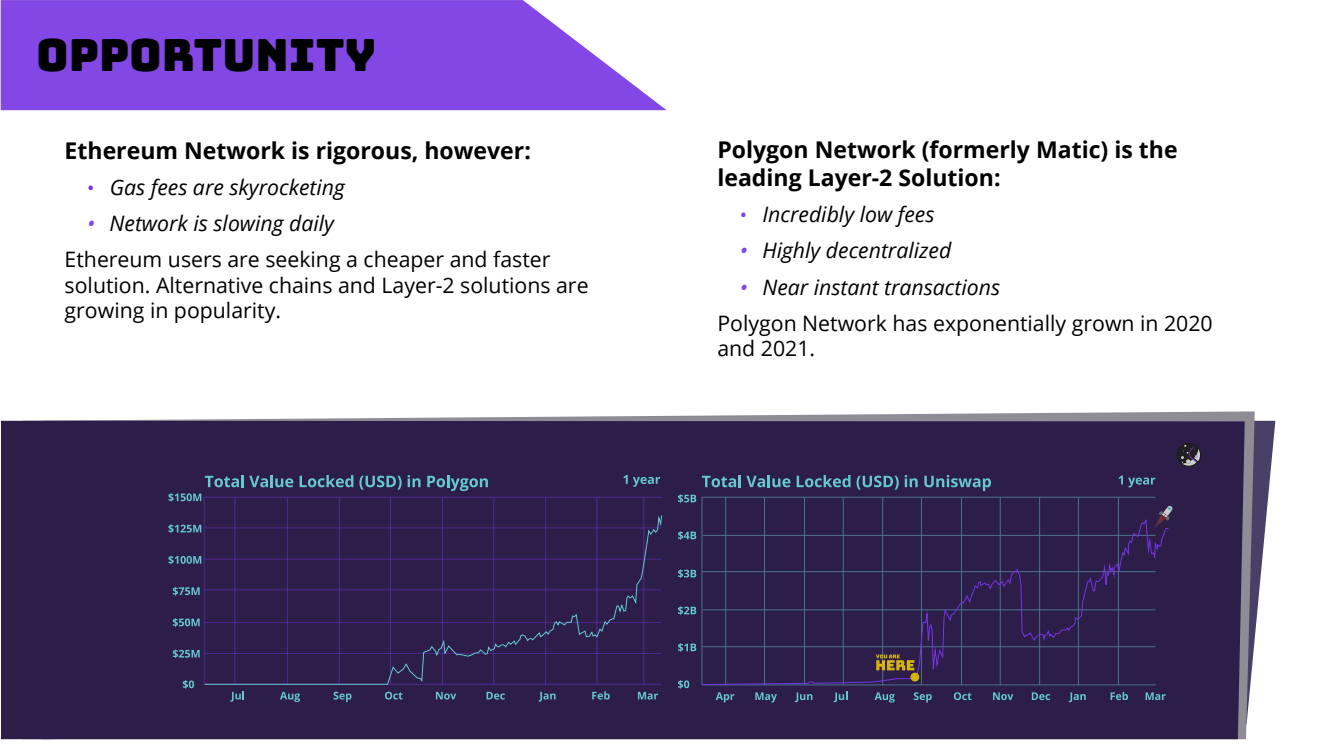
<style>
.page{position:relative;width:1331px;height:749px;background:#fff}
.page>*{position:absolute;margin:0;border:0;box-sizing:border-box;transform-origin:0 0}
.t1{font:44.31px "Bungee Layers";color:#000}
.t2{font:700 23.06px/27.6px "Open Sans";color:#000}
.t3{font:21.25px/36.1px "Open Sans";color:#000}
.t4{font:italic 21.25px "Open Sans";color:#000}
.s1{font-style:normal;font-size:19.5px;color:#7533e2}
.s2{font-style:italic;color:#8247e5}
.s3{font-style:italic}
.s4{font-style:normal;font-size:19.5px;color:#8247e5}
.s5{color:#8247e5}
</style>
<div class="page">
<svg style="left:137px;top:411px;width:1117px;height:328px;fill:#8f8c96"></svg>
<svg style="left:1px;top:0;width:665px;height:110px;background:#8f5ae7"></svg>
<div style="left:1px;top:420px;width:1243px;height:319px;background:#2c1e49"></div>
<div style="left:1176px;top:443px;width:24px;height:23px;border:1px solid #1a1a1a;border-radius:50%"></div>
<svg style="left:1176px;top:442px;width:25px;height:23px"></svg>
<hr style="left:702px;top:496px;width:453px;height:1px;background:#65c8d0">
<hr style="left:701px;top:497px;width:1px;height:187px;background:#65c8d0">
<hr style="left:725px;top:497px;width:1px;height:188px;background:#65c8d0">
<hr style="left:764px;top:497px;width:1px;height:188px;background:#65c8d0">
<hr style="left:804px;top:497px;width:1px;height:188px;background:#65c8d0">
<hr style="left:843px;top:497px;width:1px;height:188px;background:#65c8d0">
<hr style="left:882px;top:497px;width:1px;height:188px;background:#65c8d0">
<hr style="left:921px;top:497px;width:1px;height:188px;background:#65c8d0">
<hr style="left:961px;top:497px;width:1px;height:188px;background:#65c8d0">
<hr style="left:999px;top:497px;width:1px;height:188px;background:#65c8d0">
<hr style="left:1039px;top:497px;width:1px;height:188px;background:#65c8d0">
<hr style="left:1078px;top:497px;width:1px;height:188px;background:#65c8d0">
<hr style="left:1118px;top:497px;width:1px;height:188px;background:#65c8d0">
<svg style="left:701px;top:518px;width:467px;height:167px;background:#2e224e"></svg>
<svg style="left:678px;top:494px;width:18px;height:8px"></svg>
<svg style="left:678px;top:531px;width:18px;height:8px"></svg>
<svg style="left:678px;top:569px;width:18px;height:8px"></svg>
<svg style="left:678px;top:606px;width:18px;height:8px"></svg>
<svg style="left:678px;top:643px;width:18px;height:8px"></svg>
<svg style="left:678px;top:679px;width:11px;height:9px"></svg>
<svg style="left:715px;top:692px;width:19px;height:10px"></svg>
<svg style="left:755px;top:692px;width:22px;height:10px"></svg>
<svg style="left:795px;top:692px;width:17px;height:10px"></svg>
<svg style="left:833px;top:691px;width:14px;height:11px"></svg>
<svg style="left:874px;top:692px;width:20px;height:10px"></svg>
<svg style="left:913px;top:692px;width:18px;height:10px"></svg>
<svg style="left:953px;top:692px;width:18px;height:7px"></svg>
<svg style="left:993px;top:692px;width:20px;height:7px"></svg>
<svg style="left:1031px;top:692px;width:19px;height:7px"></svg>
<svg style="left:1068px;top:692px;width:17px;height:10px"></svg>
<svg style="left:1110px;top:691px;width:17px;height:8px"></svg>
<svg style="left:1145px;top:692px;width:20px;height:7px"></svg>
<svg style="left:1150px;top:505px;width:22px;height:26px"></svg>
<div style="left:910px;top:672px;width:9px;height:9px;background:#d5b310;border-radius:50%"></div>
<svg style="left:876px;top:654px;width:38px;height:16px"></svg>
<svg style="left:702px;top:475px;width:88px;height:12px"></svg>
<svg style="left:796px;top:475px;width:54px;height:12px"></svg>
<svg style="left:856px;top:475px;width:42px;height:14px"></svg>
<svg style="left:904px;top:475px;width:13px;height:12px"></svg>
<svg style="left:924px;top:475px;width:67px;height:16px"></svg>
<svg style="left:1118px;top:475px;width:4px;height:9px"></svg>
<svg style="left:1128px;top:477px;width:27px;height:10px"></svg>
<svg style="left:205px;top:475px;width:88px;height:12px"></svg>
<svg style="left:299px;top:475px;width:54px;height:12px"></svg>
<svg style="left:359px;top:475px;width:42px;height:14px"></svg>
<svg style="left:407px;top:475px;width:13px;height:12px"></svg>
<svg style="left:427px;top:475px;width:61px;height:16px"></svg>
<svg style="left:623px;top:475px;width:4px;height:8px"></svg>
<svg style="left:633px;top:476px;width:27px;height:10px"></svg>
<hr style="left:204px;top:496px;width:457px;height:1px;background:#7533e2">
<svg style="left:168px;top:493px;width:33px;height:8px"></svg>
<svg style="left:168px;top:524px;width:33px;height:9px"></svg>
<svg style="left:168px;top:555px;width:33px;height:9px"></svg>
<svg style="left:173px;top:586px;width:27px;height:9px"></svg>
<svg style="left:173px;top:618px;width:27px;height:8px"></svg>
<svg style="left:173px;top:649px;width:27px;height:9px"></svg>
<svg style="left:183px;top:679px;width:11px;height:9px"></svg>
<svg style="left:230px;top:691px;width:14px;height:10px"></svg>
<svg style="left:280px;top:691px;width:20px;height:10px"></svg>
<svg style="left:333px;top:691px;width:18px;height:10px"></svg>
<svg style="left:385px;top:691px;width:17px;height:8px"></svg>
<svg style="left:436px;top:691px;width:20px;height:8px"></svg>
<svg style="left:486px;top:691px;width:19px;height:8px"></svg>
<svg style="left:538px;top:691px;width:17px;height:10px"></svg>
<svg style="left:592px;top:691px;width:17px;height:8px"></svg>
<svg style="left:638px;top:691px;width:20px;height:8px"></svg>
<hr style="left:204px;top:497px;width:1px;height:187px;background:#7533e2">
<hr style="left:234px;top:497px;width:1px;height:187px;background:#7533e2">
<hr style="left:287px;top:497px;width:1px;height:187px;background:#7533e2">
<hr style="left:339px;top:497px;width:1px;height:187px;background:#7533e2">
<hr style="left:390px;top:497px;width:1px;height:187px;background:#7533e2">
<hr style="left:442px;top:497px;width:1px;height:187px;background:#7533e2">
<hr style="left:493px;top:497px;width:1px;height:187px;background:#7533e2">
<hr style="left:545px;top:497px;width:1px;height:187px;background:#7533e2">
<hr style="left:596px;top:497px;width:1px;height:187px;background:#7533e2">
<hr style="left:643px;top:497px;width:1px;height:187px;background:#7533e2">
<svg style="left:204px;top:514px;width:458px;height:170px;background:#2e1f4d"></svg>
<h1 class="t1" style="left:36px;top:30px;width:341px">OPPORTUNITY</h1>
<p class="t2" style="left:65px;top:136px;width:468px">Ethereum Network is rigorous, however:</p>
<p class="t4" style="left:87px;top:172px;width:259px"><span class="s1">•</span> Gas fees are skyrocketing</p>
<p class="t3" style="left:65px;top:205px;width:487px;text-indent:22px"><span class="s2">•</span> <span class="s3">Network is slowing daily<br></span>Ethereum users are seeking a cheaper and faster</p>
<p class="t3" style="left:65px;top:272px;width:525px;line-height:25.5px">solution. Alternative chains and Layer-2 solutions are growing in popularity.</p>
<p class="t2" style="left:717px;top:136px;width:461px">Polygon Network (formerly Matic) is the leading Layer-2 Solution:</p>
<p class="t4" style="left:740px;top:200px;width:196px"><span class="s4">•</span> Incredibly low fees</p>
<p class="t4" style="left:740px;top:236px;width:213px"><span class="s5">•</span> Highly decentralized</p>
<p class="t3" style="left:717px;top:268px;width:497px;text-indent:22px"><span class="s2">•</span> <span class="s3">Near instant transactions<br></span>Polygon Network has exponentially grown in 2020</p>
<p class="t3" style="left:717px;top:330px;width:99px">and 2021.</p>
</div>
